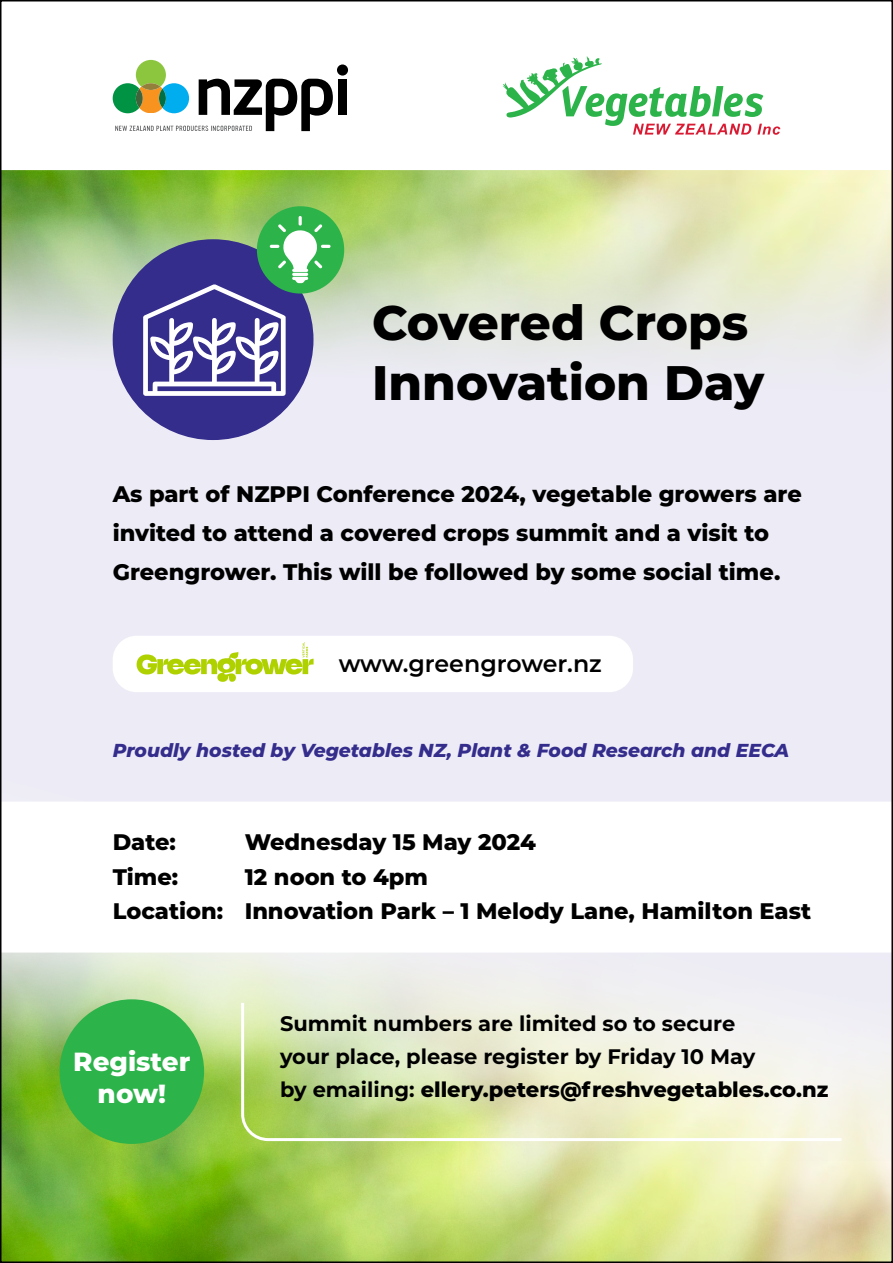
<style>
.page{position:relative;width:893px;height:1263px;background:#fff}
.page>*{position:absolute;margin:0;border:0;box-sizing:border-box;transform-origin:0 0}
.Body_copy_centered{font:800 48.45px/59.6px "Montserrat";color:#000}
.Body_copy_centered-2{font:800 26.25px/32.1px "Montserrat";color:#fff;text-align:center}
.Subhead_bold{font:600 23.7px "Montserrat";color:#000}
.Subhead_bold-2{font:800 22.5px/39px "Montserrat";color:#000}
.Bold_copy{font:700 21px/33px "Montserrat";color:#000}
.Subhead_bold-3{font:italic 800 18.75px "Montserrat";color:#342d8c}
.s1{font-weight:800}
</style>
<div class="page">
<img style="left:3px;top:952px;width:887px;height:308px">
<img style="left:3px;top:170px;width:887px;height:631px">
<svg style="left:3px;top:801px;width:887px;height:1px"></svg>
<div style="left:113px;top:239px;width:200px;height:201px;background:#342d8c;border-radius:50%"></div>
<div style="left:338px;top:79px;width:9px;height:36px;background:#000"></div>
<div style="left:337px;top:64px;width:11px;height:12px;background:#000;border-radius:50%"></div>
<svg style="left:113px;top:60px;width:220px;height:71px"></svg>
<svg style="left:136px;top:89px;width:7px;height:19px"></svg>
<svg style="left:503px;top:56px;width:277px;height:79px"></svg>
<div style="left:113px;top:636px;width:520px;height:56px;background:#fff;border-radius:24px"></div>
<svg style="left:137px;top:642px;width:177px;height:40px"></svg>
<svg style="left:240px;top:1000px;width:605px;height:142px;background:#e3eac6"></svg>
<div style="left:60px;top:999px;width:144px;height:145px;background:#2cb34a;border-radius:50%"></div>
<div style="left:257px;top:206px;width:87px;height:88px;background:#2cb34a;border-radius:50%"></div>
<svg style="left:143px;top:216px;width:188px;height:180px"></svg>
<p class="Body_copy_centered" style="left:372px;top:291px;width:393px">Covered Crops<br>Innovation Day</p>
<p class="Subhead_bold-2" style="left:113px;top:474px;width:691px">As part of NZPPI Conference 2024, vegetable growers are invited to attend a covered crops summit and a visit to<br>Greengrower. This will be followed by some social time.</p>
<p class="Subhead_bold" style="left:339px;top:647px;width:265px">www.greengrower.nz</p>
<p class="Subhead_bold-3" style="left:113px;top:736px;width:678px">Proudly hosted by Vegetables NZ, Plant &amp; Food Research and EECA</p>
<p class="Subhead_bold-2" style="left:113px;top:821px;width:65px">Date:</p>
<p class="Subhead_bold-2" style="left:245px;top:821px;width:293px">Wednesday 15 May 2024</p>
<p class="Subhead_bold-2" style="left:113px;top:856px;width:67px">Time:</p>
<p class="Subhead_bold-2" style="left:245px;top:856px;width:185px">12 noon to 4pm</p>
<p class="Subhead_bold-2" style="left:113px;top:891px;width:700px">Location: Innovation Park – 1 Melody Lane, Hamilton East</p>
<p class="Body_copy_centered-2" style="left:73px;top:1044px;width:119px">Register now!</p>
<p class="Bold_copy" style="left:280px;top:1006px;width:550px">Summit numbers are limited so to secure<br>your place, please register by Friday 10 May<br>by emailing: <span class="s1">ellery.peters@freshvegetables.co.nz</span></p>
</div>
